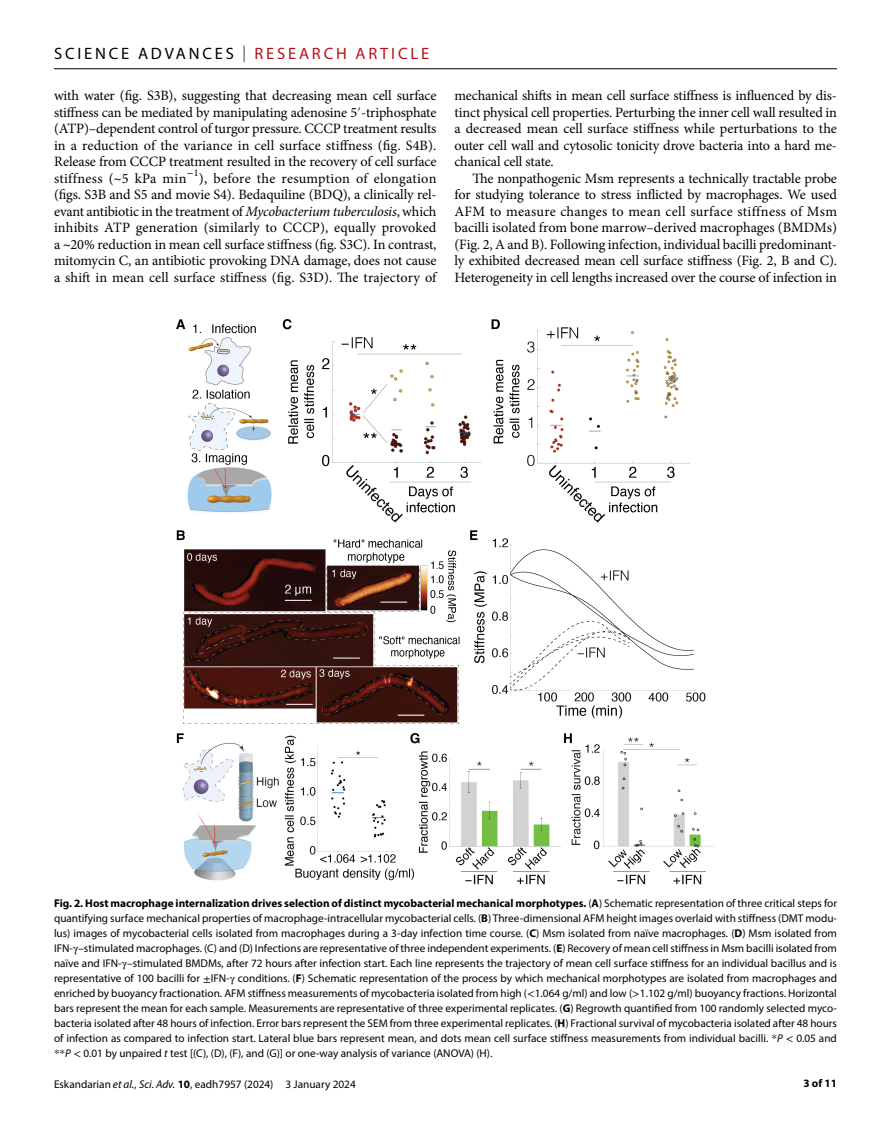
<style>
.page{position:relative;width:891px;height:1134px;background:#fff}
.page>*{position:absolute;margin:0;border:0;box-sizing:border-box;transform-origin:0 0}
.t1{font:16.5px "Myriad Pro";letter-spacing:.17em;color:#000}
.t2{font:16.5px "Myriad Pro";letter-spacing:.17em;color:#b5121b}
.t3{font:14.25px/16.5px "Minion Pro";letter-spacing:-.01em;color:#000;text-align:justify}
.t4{font:11.25px/15px "Myriad Pro";color:#000;text-align:justify}
.t5{font:700 11.25px "Myriad Pro";color:#000}
.s1{font-weight:300}
.s2{color:#b5121b}
.s3{font-family:"STIX"}
.s4{font-style:italic}
.s5{font-weight:700}
</style>
<div class="page">
<hr style="left:54px;top:68px;width:783px;height:1px;background:#000">
<img style="left:176px;top:319px;width:539px;height:565px">
<h1 class="t1" style="left:54px;top:44px;width:224px">Scie nce Adva nces <span class="s1">|</span> <span class="s2">Resear</span></h1>
<h1 class="t2" style="left:324px;top:44px;width:105px">ch Ar ticle</h1>
<p class="t3" style="left:54px;top:88px;width:384px">with water (fig. S3B), suggesting that decreasing mean cell surface stiffness can be mediated by manipulating adenosine 5<span class="s3">′</span>-triphosphate (ATP)–dependent control of turgor pressure. CCCP treatment results in a reduction of the variance in cell surface stiffness (fig. S4B).<br>Release from CCCP treatment resulted in the recovery of cell surface stiffness (<span class="s3">~</span>5 kPa min<sup>−</sup><sup>1</sup>), before the resumption of elongation (figs. S3B and S5 and movie S4). Bedaquiline (BDQ), a clinically rel&shy;evant antibiotic in the treatment of <span class="s4">Mycobacterium tuberculosis</span>, which inhibits ATP generation (similarly to CCCP), equally provoked a <span class="s3">~</span>20% reduction in mean cell surface stiffness (fig. S3C). In contrast, mitomycin C, an antibiotic provoking DNA damage, does not cause a shift in mean cell surface stiffness (fig. S3D). The trajectory of</p>
<p class="t3" style="left:454px;top:88px;width:384px">mechanical shifts in mean cell surface stiffness is influenced by dis&shy;tinct physical cell properties. Perturbing the inner cell wall resulted in a decreased mean cell surface stiffness while perturbations to the outer cell wall and cytosolic tonicity drove bacteria into a hard me&shy;chanical cell state.</p>
<p class="t3" style="left:454px;top:170px;width:384px;text-indent:18px">The nonpathogenic Msm represents a technically tractable probe for studying tolerance to stress inflicted by macrophages. We used AFM to measure changes to mean cell surface stiffness of Msm bacilli isolated from bone marrow–derived macrophages (BMDMs) (Fig. 2, A and B). Following infection, individual bacilli predominant&shy;ly exhibited decreased mean cell surface stiffness (Fig. 2, B and C).<br>Heterogeneity in cell lengths increased over the course of infection in</p>
<p class="t4" style="left:54px;top:896px;width:785px"><span class="s5">Fig. 2. Host macrophage internalization drives selection of distinct mycobacterial mechanical morphotypes.</span> (<span class="s5">A</span>) Schematic representation of three critical steps for quantifying surface mechanical properties of macrophage-intracellular mycobacterial cells. (<span class="s5">B</span>) Three-dimensional AFM height images overlaid with stiffness (DMT modu&shy;lus) images of mycobacterial cells isolated from macrophages during a 3-day infection time course. (<span class="s5">C</span>) Msm isolated from naïve macrophages. (<span class="s5">D</span>) Msm isolated from IFN-<span class="s3">γ</span>–stimulated macrophages. (C) and (D) I nfections are representative of three independent experiments. (<span class="s5">E</span>) Recovery of mean cell stiffness in Msm bacilli isolated from naïve and IFN-<span class="s3">γ</span>–stimulated BMDMs, after 72 hours after infection start. Each line represents the trajectory of mean cell surface stiffness for an individual bacillus and is representative of 100 bacilli for <span class="s3">±</span>IFN-<span class="s3">γ</span> conditions. (<span class="s5">F</span>) Schematic representation of the process by which mechanical morphotypes are isolated from macrophages and enriched by buoyancy fractionation. AFM stiffness measurements of mycobacteria isolated from high (<span class="s3">&lt;</span>1.064 g/ml) and low (<span class="s3">&gt;</span>1.102 g/ml) buoyancy fractions. Horizontal bars represent the mean for each sample. Measurements are representative of three experimental replicates. (<span class="s5">G</span>) Regrowth quantified from 100 randomly selected myco&shy;bacteria isolated after 48 hours of infection. Error bars represent the SEM from three experimental replicates. (<span class="s5">H</span>) Fractional survival of mycobacteria isolated after 48 hours of infection as compared to infection start. Lateral blue bars represent mean, and dots mean cell surface stiffness measurements from individual bacilli. <span class="s3">*</span><span class="s4">P</span> <span class="s3">&lt;</span> 0.05 and <span class="s3">**</span><span class="s4">P</span> <span class="s3">&lt;</span> 0.01 by unpaired <span class="s4">t</span> test [(C), (D), (F), and (G)] or one-way analysis of variance (ANOVA) (H).</p>
<p class="t4" style="left:54px;top:1076px;width:303px">Eskandarian <span class="s4">et al.</span>, <span class="s4">Sci. Adv.</span> <span class="s5">10</span>, eadh7957 (2024) 3 January 2024</p>
<p class="t5" style="left:803px;top:1076px;width:35px">3 of 11</p>
</div>
